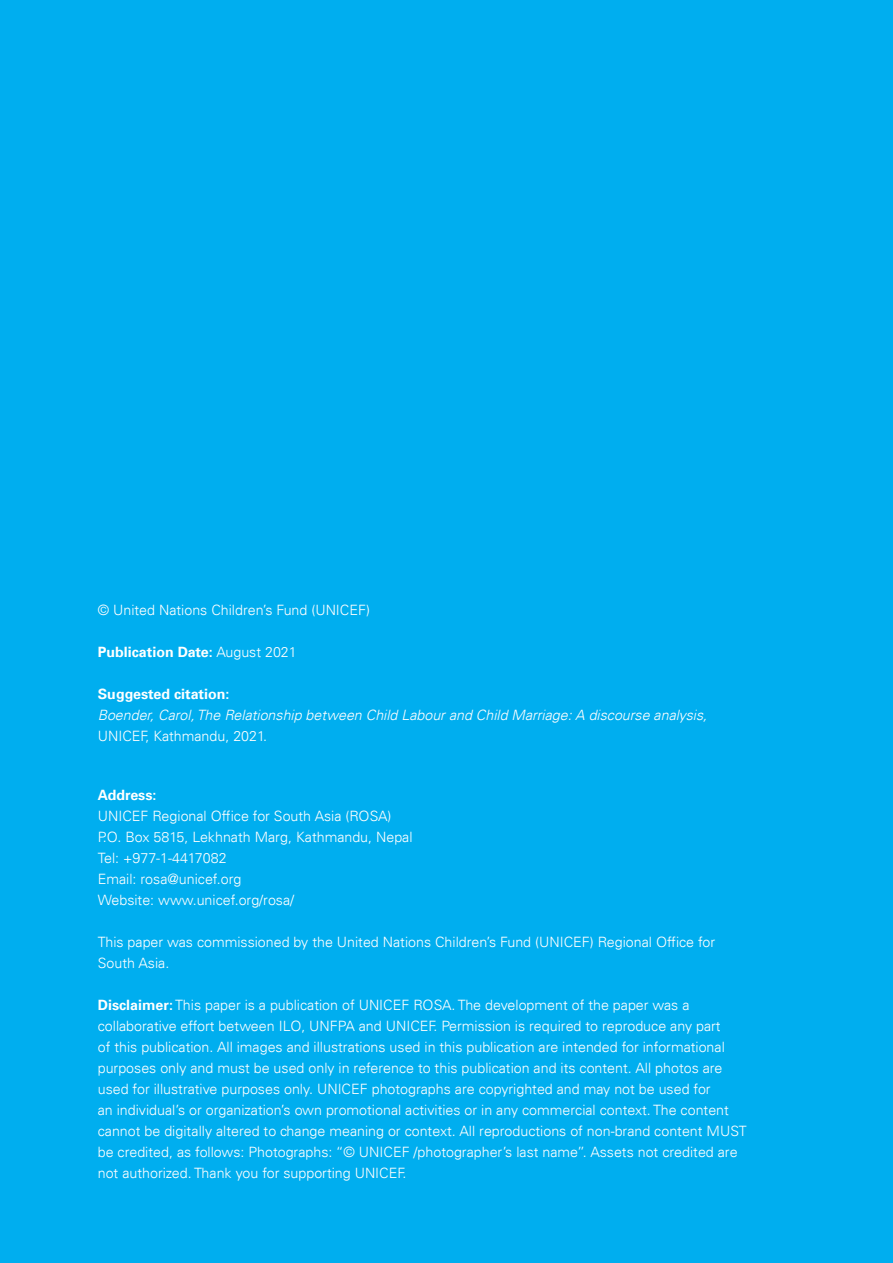
<style>
.page{position:relative;width:893px;height:1263px;background:#00aeef}
.page>*{position:absolute;margin:0;border:0;box-sizing:border-box;transform-origin:0 0}
.t1{font:300 14.25px/21px "Univers LT";color:#fff}
.t2{font:italic 300 14.25px "Univers LT";color:#fff}
.t3{font:700 14.25px "Univers LT";color:#fff}
.s1{font-weight:300}
.s2{font-weight:700}
</style>
<div class="page">
<p class="t1" style="left:98px;top:599px;width:274px">© United Nations Children’s Fund (UNICEF)</p>
<p class="t3" style="left:98px;top:643px;width:201px">Publication Date: <span class="s1">August 2021</span></p>
<p class="t3" style="left:98px;top:685px;width:133px">Suggested citation:</p>
<p class="t2" style="left:98px;top:706px;width:611px">Boender, Carol, The Relationship between Child Labour and Child Marriage: A discourse analysis,</p>
<p class="t1" style="left:98px;top:725px;width:171px">UNICEF, Kathmandu, 2021.</p>
<p class="t3" style="left:98px;top:786px;width:60px">Address:</p>
<p class="t1" style="left:98px;top:805px;width:316px">UNICEF Regional Office for South Asia (ROSA)<br>P.O. Box 5815, Lekhnath Marg, Kathmandu, Nepal Tel: +977-1-4417082<br>Email: rosa@unicef.org<br>Website: www.unicef.org/rosa/</p>
<p class="t1" style="left:98px;top:931px;width:619px">This paper was commissioned by the United Nations Children’s Fund (UNICEF) Regional Office for<br>South Asia.</p>
<p class="t1" style="left:98px;top:994px;width:650px"><span class="s2">Disclaimer:</span> This paper is a publication of UNICEF ROSA. The development of the paper was a collaborative effort between ILO, UNFPA and UNICEF. Permission is required to reproduce any part<br>of this publication. All images and illustrations used in this publication are intended for informational purposes only and must be used only in reference to this publication and its content. All photos are used for illustrative purposes only. UNICEF photographs are copyrighted and may not be used for<br>an individual’s or organization’s own promotional activities or in any commercial context. The content cannot be digitally altered to change meaning or context. All reproductions of non-brand content MUST be credited, as follows: Photographs: “© UNICEF /photographer’s last name’’. Assets not credited are not authorized. Thank you for supporting UNICEF.</p>
</div>
